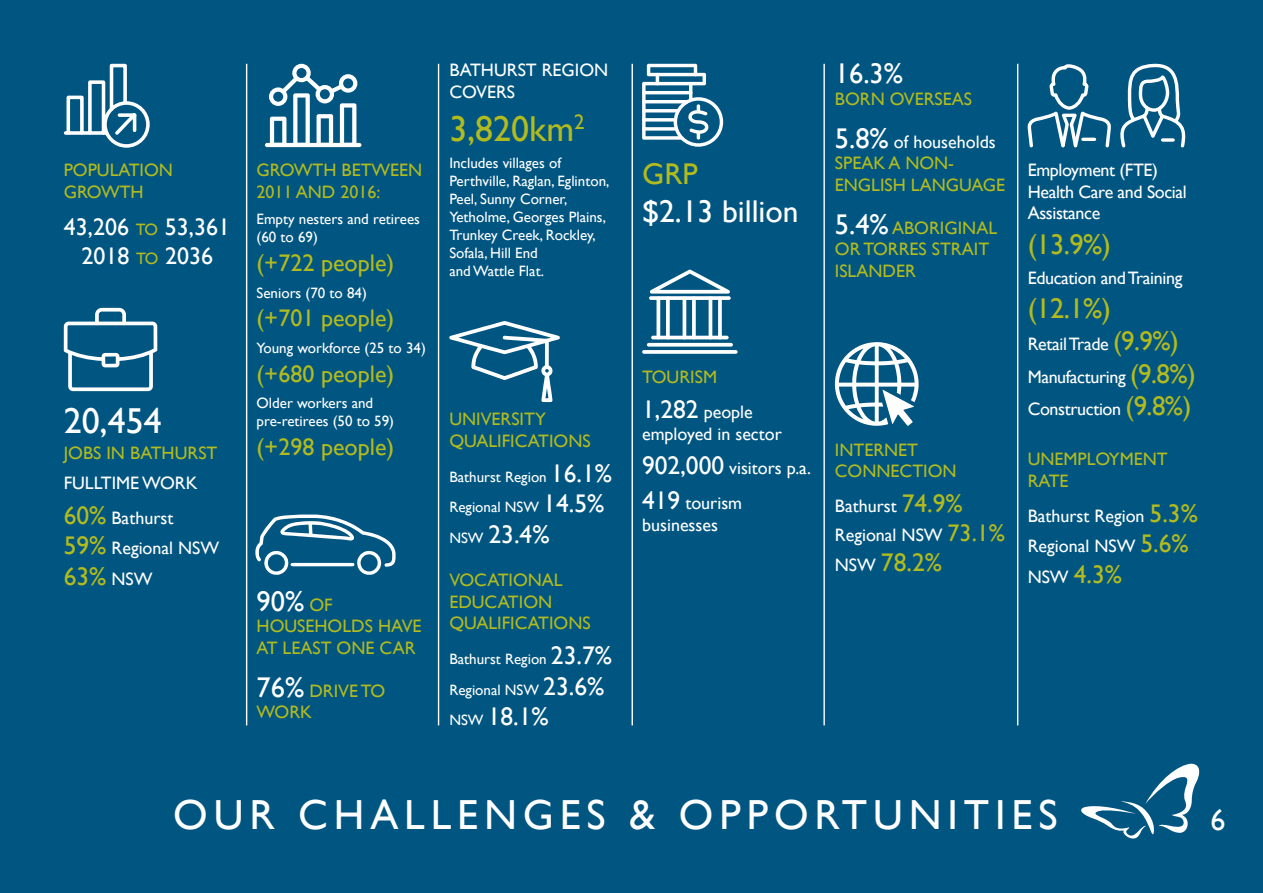
<style>
.page{position:relative;width:1263px;height:893px;background:#005581}
.page>*{position:absolute;margin:0;border:0;box-sizing:border-box;transform-origin:0 0}
.t1{font:42px "Gill Sans";letter-spacing:.14em;color:#fff}
.t2{font:36px "Gill Sans";color:#b2bb1e}
.t3{font:36px "Gill Sans";color:#fff}
.t4{font:31.5px "Gill Sans";color:#fff}
.t5{font:30px "Gill Sans";color:#b2bb1e}
.t6{font:30px "Gill Sans";color:#fff}
.t7{font:28.5px "Gill Sans";color:#fff}
.t8{font:28.5px "Gill Sans";color:#b2bb1e}
.t9{font:25.5px "Gill Sans";color:#b2bb1e}
.t10{font:25.5px "Gill Sans";color:#fff}
.t11{font:24px "Gill Sans";color:#b2bb1e}
.t12{font:24px/28.8px "Gill Sans";color:#fff;text-align:center}
.t13{font:18px/21.6px "Gill Sans";color:#b2bb1e}
.t14{font:18px/34.8px "Gill Sans";color:#fff}
.t15{font:18px/21.6px "Gill Sans";letter-spacing:-.02em;color:#fff}
.t16{font:15px/18px "Gill Sans";color:#fff}
.s1{font-size:16.5px;color:#b2bb1e}
.s2{font-size:25.5px;color:#b2bb1e}
.s3{font-size:18px;color:#fff}
.s4{font-size:18px;color:#b2bb1e}
.s5{font-size:28.5px;color:#fff}
.s6{font-size:25.5px}
.s7{font-size:15px}
.s8{color:#b2bb1e}
.s9{font-size:28.5px}
.s10{font-size:24px;color:#b2bb1e}
.s11{font-size:27px;color:#b2bb1e}
</style>
<div class="page">
<svg style="left:1081px;top:764px;width:118px;height:74px"></svg>
<svg style="left:64px;top:308px;width:93px;height:83px"></svg>
<svg style="left:649px;top:296px;width:82px;height:4px"></svg>
<svg style="left:650px;top:270px;width:80px;height:24px"></svg>
<hr style="left:651px;top:336px;width:78px;height:3px;background:#fff;border-radius:2px">
<svg style="left:647px;top:343px;width:86px;height:4px"></svg>
<svg style="left:642px;top:350px;width:96px;height:4px"></svg>
<svg style="left:656px;top:296px;width:4px;height:43px"></svg>
<svg style="left:666px;top:296px;width:4px;height:43px"></svg>
<svg style="left:682px;top:296px;width:4px;height:43px"></svg>
<svg style="left:692px;top:296px;width:4px;height:43px"></svg>
<hr style="left:709px;top:296px;width:3px;height:43px;background:#fff;border-radius:2px">
<svg style="left:718px;top:296px;width:4px;height:43px"></svg>
<svg style="left:642px;top:64px;width:81px;height:83px"></svg>
<svg style="left:64px;top:64px;width:86px;height:84px"></svg>
<svg style="left:1028px;top:64px;width:157px;height:84px"></svg>
<svg style="left:835px;top:342px;width:83px;height:84px"></svg>
<hr style="left:246px;top:64px;width:1px;height:661px;background:#fff">
<hr style="left:438px;top:64px;width:1px;height:661px;background:#fff">
<hr style="left:631px;top:64px;width:2px;height:661px;background:#fff">
<hr style="left:823px;top:64px;width:2px;height:661px;background:#fff">
<hr style="left:1017px;top:64px;width:1px;height:661px;background:#fff">
<hr style="left:265px;top:143px;width:96px;height:4px;background:#fff;border-radius:2px">
<svg style="left:269px;top:64px;width:88px;height:79px"></svg>
<svg style="left:255px;top:514px;width:141px;height:61px"></svg>
<svg style="left:449px;top:321px;width:111px;height:81px"></svg>
<p class="t13" style="left:64px;top:159px;width:22px">Populat</p>
<p class="t13" style="left:140px;top:159px;width:19px">ion</p>
<p class="t13" style="left:64px;top:181px;width:28px">Growth</p>
<h3 class="t12" style="left:64px;top:212px;width:168px">43,206 <span class="s1">to</span> 53,361<br>2018 <span class="s1">to</span> 2036</h3>
<h2 class="t3" style="left:64px;top:400px;width:99px">20,454</h2>
<p class="t13" style="left:64px;top:442px;width:17px">jobs</p>
<p class="t13" style="left:106px;top:442px;width:37px">in Bathurst</p>
<p class="t14" style="left:64px;top:465px;width:19px">Fullt</p>
<p class="t14" style="left:64px;top:465px;width:111px;text-indent:48px">imework<br><span class="s2">60%</span> Bathurst</p>
<p class="t14" style="left:64px;top:531px;width:157px"><span class="s2">59%</span> Regional NSW</p>
<h3 class="t9" style="left:64px;top:561px;width:90px">63% <span class="s3">NSW</span></h3>
<p class="t13" style="left:257px;top:159px;width:28px">Growth</p>
<p class="t13" style="left:342px;top:159px;width:13px">between</p>
<p class="t13" style="left:257px;top:181px;width:54px">2011 and</p>
<p class="t13" style="left:340px;top:181px;width:41px">2016:</p>
<p class="t16" style="left:257px;top:210px;width:165px">Empty nesters and retirees (60 to 69)</p>
<h3 class="t11" style="left:257px;top:249px;width:139px">(+722 people)</h3>
<p class="t16" style="left:257px;top:283px;width:112px">Seniors (70 to 84)</p>
<h3 class="t11" style="left:257px;top:304px;width:139px">(+701 people)</h3>
<p class="t16" style="left:257px;top:339px;width:171px">Young workforce (25 to 34)</p>
<h3 class="t11" style="left:257px;top:359px;width:139px">(+680 people)</h3>
<p class="t16" style="left:257px;top:394px;width:139px">Older workers and pre-retirees (50 to 59)</p>
<h3 class="t11" style="left:257px;top:433px;width:139px">(+298 people)</h3>
<h3 class="t7" style="left:257px;top:584px;width:65px">90% <span class="s4">of</span></h3>
<p class="t13" style="left:257px;top:615px;width:13px">households</p>
<p class="t13" style="left:378px;top:615px;width:12px">have</p>
<p class="t13" style="left:257px;top:637px;width:37px">at least</p>
<p class="t13" style="left:337px;top:637px;width:14px">one</p>
<p class="t13" style="left:379px;top:637px;width:13px">car</p>
<p class="t13" style="left:257px;top:680px;width:117px"><span class="s5">76%</span> drive to work</p>
<p class="t14" style="left:449px;top:53px;width:14px">Bathurst</p>
<p class="t14" style="left:542px;top:53px;width:53px">Region</p>
<p class="t14" style="left:449px;top:74px;width:12px">covers</p>
<h2 class="t2" style="left:449px;top:108px;width:137px">3,820km<sup>2</sup></h2>
<p class="t16" style="left:449px;top:153px;width:162px">Includes villages of<br>Perthville, Raglan, Eglinton,<br>Peel, Sunny Corner,<br>Yetholme, Georges Plains,<br>Trunkey Creek, Rockley,<br>Sofala, Hill End<br>and Wattle Flat.</p>
<p class="t13" style="left:449px;top:408px;width:42px">Univers</p>
<p class="t13" style="left:520px;top:408px;width:17px">ity</p>
<p class="t13" style="left:449px;top:430px;width:27px">Qual</p>
<p class="t13" style="left:497px;top:430px;width:30px">ificat</p>
<p class="t13" style="left:549px;top:430px;width:18px">ions</p>
<p class="t16" style="left:449px;top:461px;width:164px;line-height:30.6px">Bathurst Region <span class="s6">16.1%<br></span>Regional NSW <span class="s6">14.5%</span></p>
<h3 class="t10" style="left:449px;top:519px;width:102px"><span class="s7">NSW</span> 23.4%</h3>
<p class="t13" style="left:449px;top:569px;width:18px">Vocat</p>
<p class="t13" style="left:509px;top:569px;width:18px">ional</p>
<p class="t13" style="left:449px;top:591px;width:22px">Educat</p>
<p class="t13" style="left:519px;top:591px;width:19px">ion</p>
<p class="t13" style="left:449px;top:612px;width:27px">Qual</p>
<p class="t13" style="left:497px;top:612px;width:30px">ificat</p>
<p class="t13" style="left:549px;top:612px;width:18px">ions</p>
<p class="t16" style="left:449px;top:644px;width:164px;line-height:30.6px">Bathurst Region <span class="s6">23.7%<br></span>Regional NSW <span class="s6">23.6%</span></p>
<h3 class="t10" style="left:449px;top:702px;width:101px"><span class="s7">NSW</span> 18.1%</h3>
<h3 class="t5" style="left:642px;top:157px;width:57px">GRP</h3>
<h3 class="t4" style="left:642px;top:193px;width:158px">$2.13 billion</h3>
<p class="t13" style="left:642px;top:366px;width:24px">Tour</p>
<p class="t14" style="left:642px;top:359px;width:112px;text-align:center"><span class="s8">ism<br></span><span class="s6">1,282</span> people</p>
<p class="t14" style="left:642px;top:416px;width:170px">employed in sector<br><span class="s6">902,000</span> visitors p.a.<br><span class="s6">419</span> tourism</p>
<p class="t14" style="left:642px;top:507px;width:77px">businesses</p>
<h3 class="t7" style="left:835px;top:57px;width:70px">16.3%</h3>
<p class="t13" style="left:835px;top:88px;width:13px">born</p>
<p class="t13" style="left:890px;top:88px;width:12px">overseas</p>
<p class="t14" style="left:835px;top:131px;width:162px;line-height:21.6px"><span class="s9">5.8%</span> of households <span class="s8">speak</span></p>
<p class="t13" style="left:888px;top:152px;width:67px">a Non-</p>
<p class="t13" style="left:835px;top:174px;width:22px">Engl</p>
<p class="t13" style="left:880px;top:174px;width:44px">ish language</p>
<h3 class="t7" style="left:835px;top:207px;width:82px">5.4% <span class="s4">Abor</span></h3>
<p class="t13" style="left:940px;top:217px;width:35px">iginal</p>
<p class="t13" style="left:835px;top:238px;width:50px">or Torres</p>
<p class="t13" style="left:932px;top:238px;width:21px">Stra</p>
<p class="t13" style="left:974px;top:238px;width:12px">it</p>
<p class="t13" style="left:835px;top:260px;width:11px">Islander</p>
<p class="t13" style="left:835px;top:438px;width:14px">Internet connect</p>
<p class="t14" style="left:835px;top:453px;width:129px;text-indent:88px"><span class="s8">ion<br></span>Bathurst <span class="s2">74.9%</span></p>
<p class="t14" style="left:835px;top:517px;width:172px">Regional NSW <span class="s10">73.1%</span></p>
<h3 class="t9" style="left:835px;top:548px;width:109px"><span class="s3">NSW</span> 78.2%</h3>
<p class="t15" style="left:1028px;top:159px;width:161px">Employment (FTE)<br>Health Care and Social<br>Assistance</p>
<h3 class="t8" style="left:1028px;top:227px;width:85px">(13.9%)</h3>
<p class="t15" style="left:1028px;top:267px;width:156px">Education and Training</p>
<h3 class="t8" style="left:1028px;top:291px;width:85px">(12.1%)</h3>
<p class="t15" style="left:1028px;top:328px;width:170px;line-height:32.4px">Retail Trade <span class="s11">(9.9%)<br></span>Manufacturing <span class="s11">(9.8%)<br></span>Construction <span class="s11">(9.8%)</span></p>
<p class="t13" style="left:1028px;top:448px;width:26px">Unemployment<br>Rate</p>
<p class="t14" style="left:1028px;top:500px;width:172px;line-height:30.6px">Bathurst Region <span class="s2">5.3%<br></span>Regional NSW <span class="s2">5.6%</span></p>
<h3 class="t9" style="left:1028px;top:559px;width:96px"><span class="s3">NSW</span> 4.3%</h3>
<h1 class="t1" style="left:173px;top:790px;width:886px">OUR CHALLENGES &amp; OPPORTUNITI ES</h1>
<h3 class="t6" style="left:1210px;top:803px;width:16px">6</h3>
</div>
